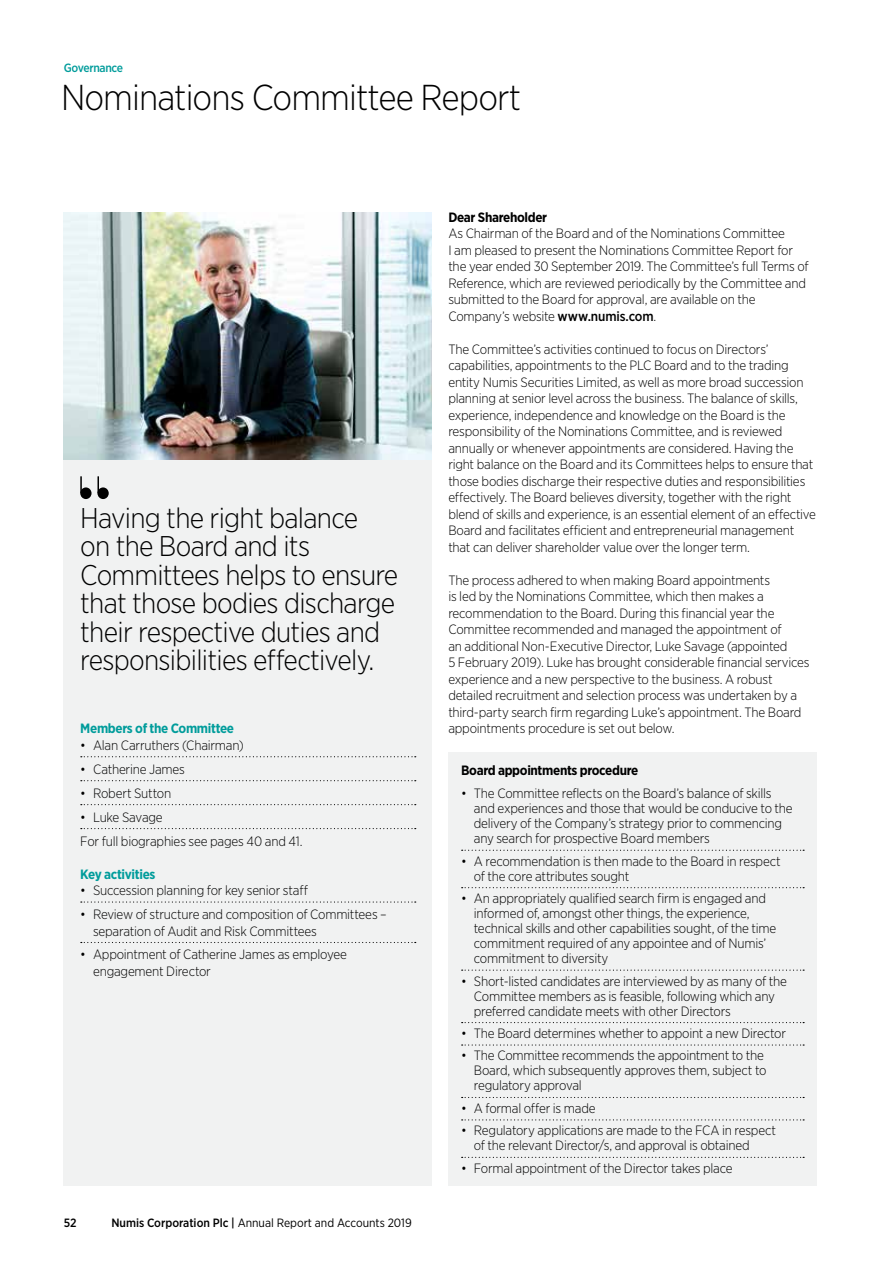
<style>
.page{position:relative;width:893px;height:1263px;background:#fff}
.page>*{position:absolute;margin:0;border:0;box-sizing:border-box;transform-origin:0 0}
.t1{font:300 36px "Gotham Narrow";letter-spacing:-.025em;color:#000}
.t2{font:300 28.5px/28.5px "Gotham Narrow";letter-spacing:-.025em;color:#000}
.t3{font:300 13.5px/16.5px "Gotham Narrow";letter-spacing:-.015em;color:#000}
.t4{font:700 13.5px "Gotham Narrow";letter-spacing:-.025em;color:#000}
.t5{font:700 13.5px "Gotham Narrow";letter-spacing:-.025em;color:#009c9b}
.t6{font:12px "Gotham Narrow";color:#000}
.t7{font:500 12px "Gotham Narrow";letter-spacing:-.025em;color:#009c9b}
.t8{font:500 12px "Gotham Narrow";color:#000}
.s1{font-weight:500}
</style>
<div class="page">
<div style="left:64px;top:460px;width:368px;height:726px;background:#f1f2f2"></div>
<img style="left:64px;top:212px;width:368px;height:248px">
<div style="left:448px;top:752px;width:368px;height:434px;background:#f1f2f2"></div>
<svg style="left:462px;top:850px;width:342px;height:1px"></svg>
<svg style="left:462px;top:887px;width:342px;height:1px"></svg>
<svg style="left:462px;top:969px;width:342px;height:2px"></svg>
<svg style="left:462px;top:1022px;width:342px;height:1px"></svg>
<svg style="left:462px;top:1044px;width:342px;height:1px"></svg>
<svg style="left:462px;top:1097px;width:342px;height:1px"></svg>
<svg style="left:462px;top:1119px;width:342px;height:1px"></svg>
<svg style="left:462px;top:1157px;width:342px;height:1px"></svg>
<div style="left:80px;top:487px;width:12px;height:12px;background:#000;border-radius:50%"></div>
<div style="left:97px;top:487px;width:12px;height:12px;background:#000;border-radius:50%"></div>
<svg style="left:80px;top:476px;width:2px;height:17px"></svg>
<svg style="left:97px;top:476px;width:2px;height:17px"></svg>
<svg style="left:81px;top:756px;width:335px;height:1px"></svg>
<svg style="left:81px;top:780px;width:335px;height:1px"></svg>
<svg style="left:81px;top:804px;width:335px;height:1px"></svg>
<svg style="left:81px;top:828px;width:335px;height:1px"></svg>
<svg style="left:81px;top:901px;width:335px;height:1px"></svg>
<svg style="left:81px;top:942px;width:335px;height:1px"></svg>
<p class="t7" style="left:64px;top:60px;width:61px">Governance</p>
<h1 class="t1" style="left:61px;top:75px;width:461px">Nominations Committee Report</h1>
<h2 class="t2" style="left:80px;top:503px;width:320px">Having the right balance<br>on the Board and its<br>Committees helps to ensure that those bodies discharge their respective duties and responsibilities effectively.</h2>
<p class="t5" style="left:80px;top:720px;width:155px">Members of the Committee</p>
<p class="t3" style="left:80px;top:736px;width:165px">• Alan Carruthers (Chairman)</p>
<p class="t3" style="left:80px;top:760px;width:106px">• Catherine James</p>
<p class="t3" style="left:80px;top:784px;width:92px">• Robert Sutton</p>
<p class="t3" style="left:80px;top:804px;width:224px;line-height:24px">• Luke Savage<br>For full biographies see pages 40 and 41.</p>
<p class="t5" style="left:80px;top:865px;width:77px">Key activities</p>
<p class="t3" style="left:80px;top:882px;width:229px">• Succession planning for key senior staff</p>
<p class="t3" style="left:93px;top:906px;width:295px;text-indent:-13px">• Review of structure and composition of Committees – separation of Audit and Risk Committees</p>
<p class="t3" style="left:93px;top:946px;width:255px;text-indent:-13px">• Appointment of Catherine James as employee engagement Director</p>
<p class="t8" style="left:64px;top:1215px;width:14px">52</p>
<p class="t6" style="left:111px;top:1216px;width:302px"><span class="s1">Numis Corporation Plc |</span> Annual Report and Accounts 2019</p>
<p class="t4" style="left:448px;top:208px;width:100px">Dear Shareholder</p>
<p class="t3" style="left:448px;top:225px;width:362px">As Chairman of the Board and of the Nominations Committee<br>I am pleased to present the Nominations Committee Report for the year ended 30 September 2019. The Committee’s full Terms of Reference, which are reviewed periodically by the Committee and submitted to the Board for approval, are available on the Company’s website <span class="s1">www.numis.com</span>.</p>
<p class="t3" style="left:448px;top:340px;width:369px">The Committee’s activities continued to focus on Directors’ capabilities, appointments to the PLC Board and to the trading entity Numis Securities Limited, as well as more broad succession planning at senior level across the business. The balance of skills, experience, independence and knowledge on the Board is the responsibility of the Nominations Committee, and is reviewed annually or whenever appointments are considered. Having the right balance on the Board and its Committees helps to ensure that those bodies discharge their respective duties and responsibilities effectively. The Board believes diversity, together with the right blend of skills and experience, is an essential element of an effective Board and facilitates efficient and entrepreneurial management that can deliver shareholder value over the longer term.</p>
<p class="t3" style="left:448px;top:571px;width:363px">The process adhered to when making Board appointments<br>is led by the Nominations Committee, which then makes a recommendation to the Board. During this financial year the Committee recommended and managed the appointment of<br>an additional Non-Executive Director, Luke Savage (appointed<br>5 February 2019). Luke has brought considerable financial services experience and a new perspective to the business. A robust detailed recruitment and selection process was undertaken by a third-party search firm regarding Luke’s appointment. The Board appointments procedure is set out below.</p>
<p class="t4" style="left:461px;top:761px;width:179px">Board appointments procedure</p>
<p class="t3" style="left:474px;top:786px;width:320px;line-height:15px;text-indent:-13px">• The Committee reflects on the Board’s balance of skills and experiences and those that would be conducive to the delivery of the Company’s strategy prior to commencing any search for prospective Board members</p>
<p class="t3" style="left:474px;top:853px;width:308px;line-height:15px;text-indent:-13px">• A recommendation is then made to the Board in respect of the core attributes sought</p>
<p class="t3" style="left:474px;top:890px;width:304px;line-height:15px;text-indent:-13px">• An appropriately qualified search firm is engaged and informed of, amongst other things, the experience, technical skills and other capabilities sought, of the time commitment required of any appointee and of Numis’ commitment to diversity</p>
<p class="t3" style="left:474px;top:973px;width:315px;line-height:15px;text-indent:-13px">• Short-listed candidates are interviewed by as many of the<br>Committee members as is feasible, following which any preferred candidate meets with other Directors</p>
<p class="t3" style="left:461px;top:1025px;width:326px">• The Board determines whether to appoint a new Director</p>
<p class="t3" style="left:474px;top:1048px;width:294px;line-height:15px;text-indent:-13px">• The Committee recommends the appointment to the<br>Board, which subsequently approves them, subject to regulatory approval</p>
<p class="t3" style="left:461px;top:1099px;width:136px">• A formal offer is made</p>
<p class="t3" style="left:474px;top:1123px;width:304px;line-height:15px;text-indent:-13px">• Regulatory applications are made to the FCA in respect of the relevant Director/s, and approval is obtained</p>
<p class="t3" style="left:461px;top:1159px;width:273px">• Formal appointment of the Director takes place</p>
</div>
